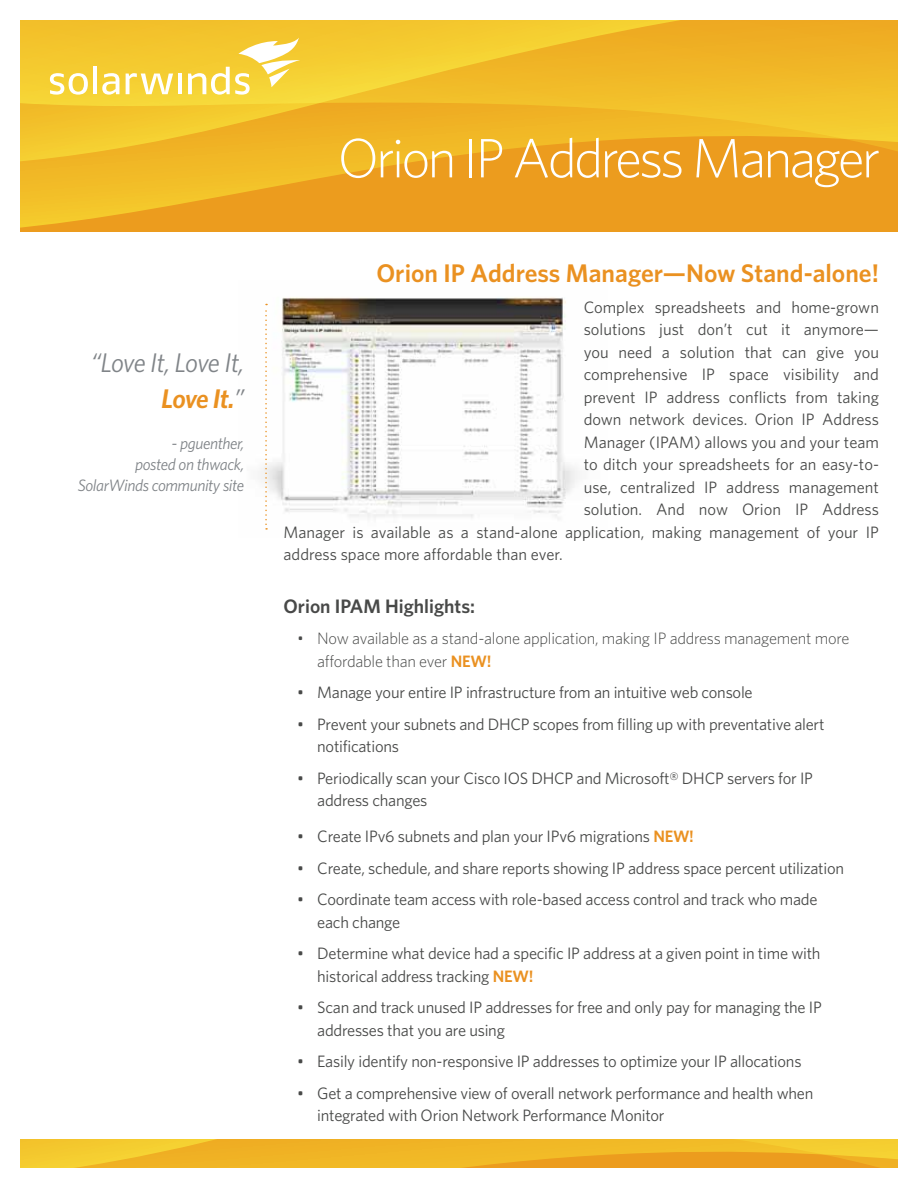
<style>
.page{position:relative;width:918px;height:1188px;background:#fff}
.page>*{position:absolute;margin:0;border:0;box-sizing:border-box;transform-origin:0 0}
.t1{font:300 55.5px "Whitney";letter-spacing:-.05em;color:#fff}
.t2{font:italic 27px/36px "Whitney";letter-spacing:-.04em;color:#808488;text-align:right}
.t3{font:600 25.5px "Whitney";color:#ea9121}
.t4{font:600 19.5px "Whitney";color:#484948}
.t5{font:16.5px/22.5px "Whitney";letter-spacing:-.015em;color:#484948}
.t6{font:300 16.5px/22.5px "Whitney";letter-spacing:-.015em;color:#484948}
.t7{font:italic 16.5px/21px "Whitney";letter-spacing:-.025em;color:#808488;text-align:right}
.s1{font-weight:600;color:#ea9121}
</style>
<div class="page">
<svg style="left:20px;top:20px;width:878px;height:211px;background:#f0b326"></svg>
<svg style="left:50px;top:73px;width:38px;height:22px"></svg>
<hr style="left:93px;top:67px;width:4px;height:27px;background:#fff">
<svg style="left:102px;top:73px;width:17px;height:22px"></svg>
<svg style="left:126px;top:73px;width:47px;height:21px"></svg>
<hr style="left:178px;top:73px;width:4px;height:21px;background:#fff">
<svg style="left:188px;top:38px;width:112px;height:57px"></svg>
<svg style="left:20px;top:1139px;width:878px;height:29px;background:#f0b626"></svg>
<img style="left:260px;top:297px;width:318px;height:233px">
<svg style="left:265px;top:304px;width:2px;height:226px"></svg>
<h2 class="t2" style="left:91px;top:344px;width:155px">“Love It, Love It,<br><span class="s1">Love It.</span>”</h2>
<p class="t7" style="left:78px;top:432px;width:168px">- pguenther,<br>posted on thwack,<br>SolarWinds community site</p>
<h1 class="t1" style="left:338px;top:126px;width:544px">Orion IP Address Manager</h1>
<h3 class="t3" style="left:376px;top:258px;width:504px">Orion IP Address Manager—Now Stand-alone!</h3>
<p class="t5" style="left:584px;top:295px;width:297px">Complex spreadsheets and home-grown</p>
<p class="t5" style="left:584px;top:318px;width:297px">solutions just don’t cut it anymore—</p>
<p class="t5" style="left:584px;top:340px;width:297px">you need a solution that can give you</p>
<p class="t5" style="left:584px;top:363px;width:297px">comprehensive IP space visibility and</p>
<p class="t5" style="left:584px;top:385px;width:297px">prevent IP address conflicts from taking</p>
<p class="t5" style="left:584px;top:408px;width:297px">down network devices. Orion IP Address</p>
<p class="t5" style="left:584px;top:430px;width:297px">Manager (IPAM) allows you and your team</p>
<p class="t5" style="left:584px;top:453px;width:297px">to ditch your spreadsheets for an easy-to-</p>
<p class="t5" style="left:584px;top:475px;width:297px">use, centralized IP address management</p>
<p class="t5" style="left:584px;top:498px;width:297px">solution. And now Orion IP Address</p>
<p class="t5" style="left:284px;top:520px;width:597px">Manager is available as a stand-alone application, making management of your IP</p>
<p class="t5" style="left:284px;top:543px;width:281px">address space more affordable than ever.</p>
<p class="t4" style="left:284px;top:594px;width:193px">Orion IPAM Highlights:</p>
<p class="t6" style="left:317px;top:627px;width:534px;text-indent:-20px">• Now available as a stand-alone application, making IP address management more affordable than ever <span class="s1">NEW!</span></p>
<p class="t5" style="left:297px;top:681px;width:457px">• Manage your entire IP infrastructure from an intuitive web console</p>
<p class="t5" style="left:317px;top:712px;width:509px;text-indent:-20px">• Prevent your subnets and DHCP scopes from filling up with preventative alert notifications</p>
<p class="t5" style="left:317px;top:766px;width:497px;text-indent:-20px">• Periodically scan your Cisco IOS DHCP and Microsoft® DHCP servers for IP address changes</p>
<p class="t5" style="left:297px;top:825px;width:399px">• Create IPv6 subnets and plan your IPv6 migrations <span class="s1">NEW!</span></p>
<p class="t5" style="left:297px;top:856px;width:549px">• Create, schedule, and share reports showing IP address space percent utilization</p>
<p class="t5" style="left:317px;top:888px;width:502px;text-indent:-20px">• Coordinate team access with role-based access control and track who made each change</p>
<p class="t5" style="left:317px;top:942px;width:505px;text-indent:-20px">• Determine what device had a specific IP address at a given point in time with historical address tracking <span class="s1">NEW!</span></p>
<p class="t5" style="left:317px;top:996px;width:506px;text-indent:-20px">• Scan and track unused IP addresses for free and only pay for managing the IP addresses that you are using</p>
<p class="t5" style="left:297px;top:1050px;width:506px">• Easily identify non-responsive IP addresses to optimize your IP allocations</p>
<p class="t5" style="left:317px;top:1081px;width:498px;text-indent:-20px">• Get a comprehensive view of overall network performance and health when integrated with Orion Network Performance Monitor</p>
</div>
